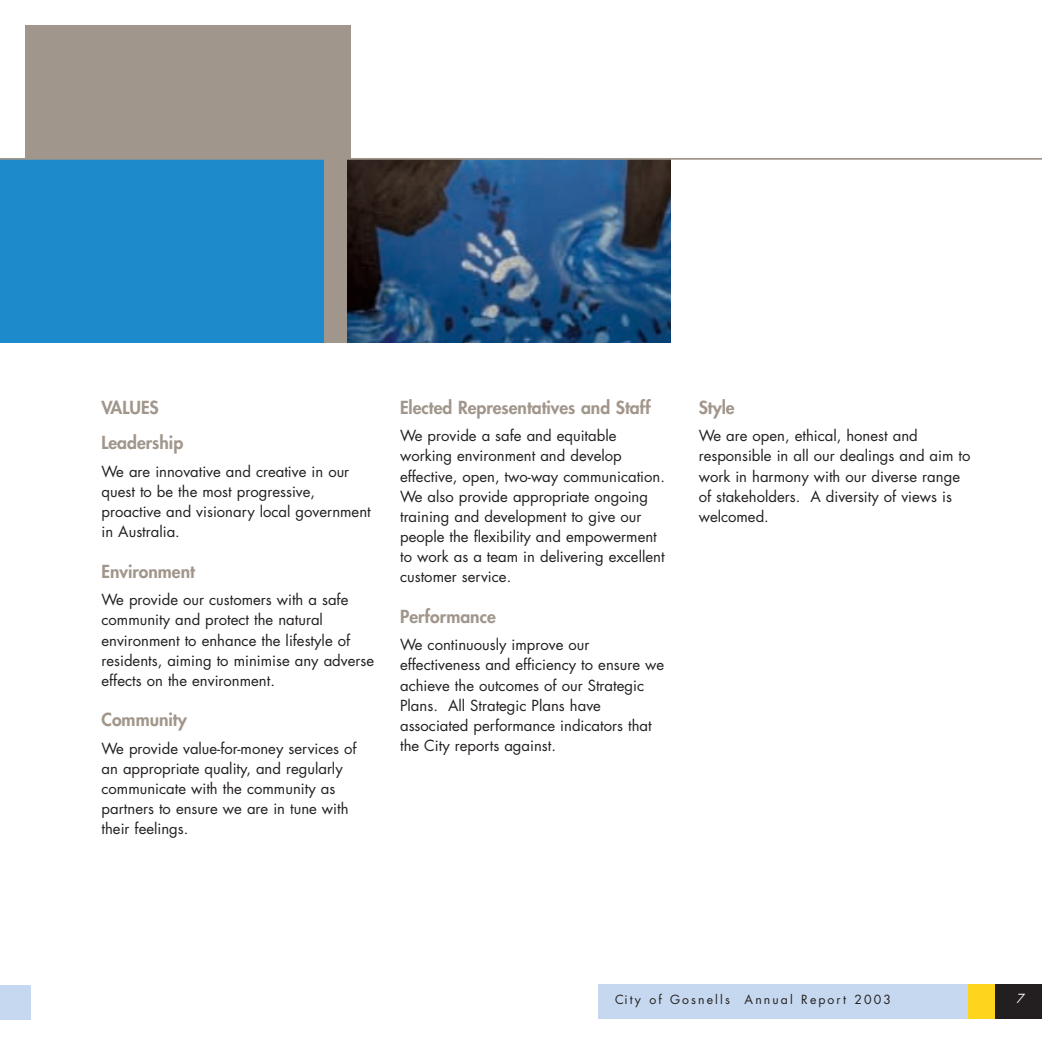
<style>
.page{position:relative;width:1042px;height:1042px;background:#fff}
.page>*{position:absolute;margin:0;border:0;box-sizing:border-box;transform-origin:0 0}
.t1{font:800 17.5px/35.5px "Futura";color:#a1968b}
.t2{font:14.88px/20.1px "Futura";color:#231f20}
.t3{font:12.25px "Futura";letter-spacing:.17em;color:#231f20}
.t4{font:italic 12.25px "Futura";color:#fff}
</style>
<div class="page">
<div style="left:25px;top:25px;width:326px;height:317px;background:#a1968b"></div>
<img style="left:348px;top:160px;width:322px;height:182px">
<div style="left:597px;top:983px;width:444px;height:35px;background:#c6d8ef"></div>
<div style="left:968px;top:983px;width:27px;height:35px;background:#fed41d"></div>
<div style="left:995px;top:983px;width:46px;height:35px;background:#231f20"></div>
<div style="left:0;top:984px;width:30px;height:35px;background:#c6d8ef"></div>
<div style="left:0;top:159px;width:323px;height:183px;background:#1c8acb"></div>
<hr style="left:0;top:158px;width:1041px;height:2px;background:#a1968b">
<p class="t1" style="left:101px;top:391px;width:83px">VALUES<br>Leadership</p>
<p class="t2" style="left:101px;top:462px;width:271px">We are innovative and creative in our quest to be the most progressive, proactive and visionary local government in Australia.</p>
<p class="t1" style="left:101px;top:554px;width:95px">Environment</p>
<p class="t2" style="left:101px;top:591px;width:274px">We provide our customers with a safe community and protect the natural environment to enhance the lifestyle of residents, aiming to minimise any adverse effects on the environment.</p>
<p class="t1" style="left:101px;top:703px;width:87px">Community</p>
<p class="t2" style="left:101px;top:739px;width:257px">We provide value-for-money services of an appropriate quality, and regularly communicate with the community as partners to ensure we are in tune with their feelings.</p>
<p class="t1" style="left:400px;top:391px;width:252px">Elected Representatives and Staff</p>
<p class="t2" style="left:400px;top:427px;width:266px">We provide a safe and equitable working environment and develop effective, open, two-way communication.<br>We also provide appropriate ongoing training and development to give our people the flexibility and empowerment to work as a team in delivering excellent customer service.</p>
<p class="t1" style="left:400px;top:599px;width:97px">Performance</p>
<p class="t2" style="left:400px;top:636px;width:265px">We continuously improve our effectiveness and efficiency to ensure we achieve the outcomes of our Strategic Plans. All Strategic Plans have associated performance indicators that the City reports against.</p>
<p class="t1" style="left:698px;top:391px;width:38px">Style</p>
<p class="t2" style="left:698px;top:427px;width:273px">We are open, ethical, honest and responsible in all our dealings and aim to work in harmony with our diverse range of stakeholders. A diversity of views is welcomed.</p>
<p class="t3" style="left:615px;top:993px;width:277px">City of Gosnells Annual Report 2003</p>
<p class="t4" style="left:1016px;top:993px;width:9px">7</p>
</div>
